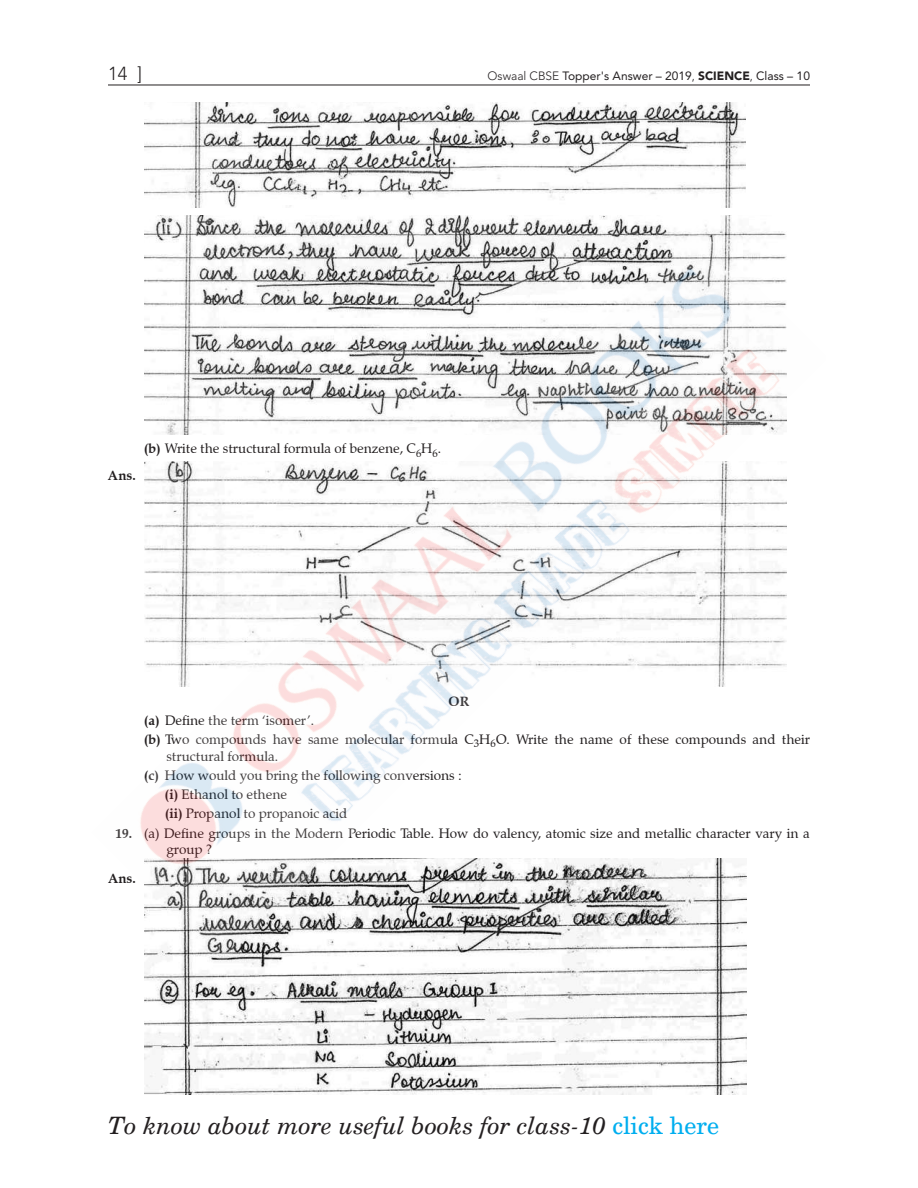
<style>
.page{position:relative;width:918px;height:1188px;background:#fff}
.page>*{position:absolute;margin:0;border:0;box-sizing:border-box;transform-origin:0 0}
.t1{font:italic 24px "New Century Schlbk";color:#231f20}
.t2{font:300 18.75px "Avenir LT Std";color:#231f20}
.t3{font:13.5px/19px "Zapf Calligraphic 801 BT";color:#231f20}
.t4{font:700 13.5px "Zapf Calligraphic 801 BT";color:#231f20}
.t5{font:12px "Avenir LT Std";color:#231f20}
.s1{font-weight:300}
.s2{font-weight:900}
.s3{font-weight:700}
.s4{font-style:normal;color:#00aeef}
</style>
<div class="page">
<hr style="left:108px;top:85px;width:702px;height:1px;background:#231f20">
<img style="left:144px;top:103px;width:601px;height:104px">
<img style="left:155px;top:215px;width:576px;height:12px">
<img style="left:144px;top:961px;width:603px;height:133px">
<img style="left:140px;top:227px;width:647px;height:734px">
<h2 class="t2" style="left:108px;top:63px;width:36px">14 ]</h2>
<p class="t5" style="left:488px;top:69px;width:324px"><span class="s1">Oswaal CBSE</span> Topper's Answer – 2019<span class="s1">,</span> <span class="s2">SCIENCE</span><span class="s1">,</span> Class – 10</p>
<p class="t4" style="left:108px;top:467px;width:29px">Ans.</p>
<p class="t3" style="left:144px;top:439px;width:299px"><span class="s3">(b)</span> Write the structural formula of benzene, C<sub>6</sub>H<sub>6</sub>.</p>
<p class="t4" style="left:449px;top:693px;width:22px">OR</p>
<p class="t3" style="left:144px;top:711px;width:667px"><span class="s3">(a)</span> Define the term ‘isomer’.<br><span class="s3">(b)</span> Two compounds have same molecular formula C<sub>3</sub>H<sub>6</sub>O. Write the name of these compounds and their</p>
<p class="t3" style="left:166px;top:747px;width:113px">structural formula.</p>
<p class="t3" style="left:144px;top:766px;width:319px"><span class="s3">(c)</span> How would you bring the following conversions :</p>
<p class="t3" style="left:165px;top:785px;width:124px"><span class="s3">(i)</span> Ethanol to ethene</p>
<p class="t3" style="left:165px;top:804px;width:184px"><span class="s3">(ii)</span> Propanol to propanoic acid</p>
<p class="t3" style="left:167px;top:824px;width:645px;line-height:17px;text-indent:-51px"><span class="s3">19.</span> (a) Define groups in the Modern Periodic Table. How do valency, atomic size and metallic character vary in a group ?</p>
<p class="t4" style="left:108px;top:870px;width:29px">Ans.</p>
<h1 class="t1" style="left:108px;top:1111px;width:613px">To know about more useful books for class-10 <span class="s4">click here</span></h1>
</div>
